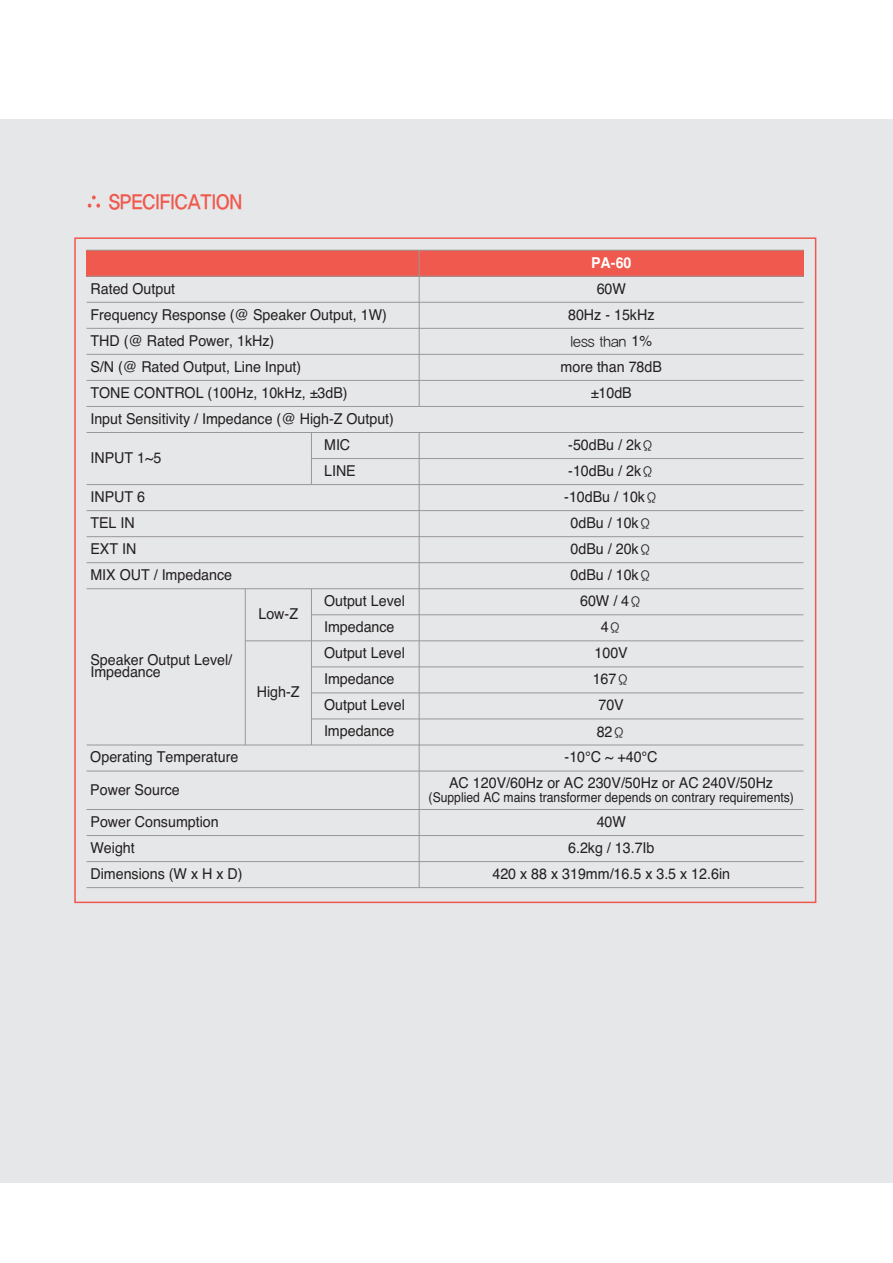
<style>
.page{position:relative;width:893px;height:1263px;background:#fff}
.page>*{position:absolute;margin:0;border:0;box-sizing:border-box;transform-origin:0 0}
.t1{font:21px "YDVYGO Std 14";color:#f0594d;scale:.9 1}
.t2{font:15px/12px "Helvetica";color:#231f20;scale:.95 1}
.t3{font:15px "YDVYGO Std 12";color:#231f20;scale:.95 1}
.t4{font:700 15px "Helvetica";color:#fff;scale:.95 1}
.t5{font:13.5px "Helvetica";color:#231f20;scale:.9 1}
.s1{font-family:"YDVYGO Std 25"}
.s2{font-family:"Helvetica"}
.s3{font-family:"YDVYGO Std 12"}
</style>
<div class="page">
<div style="left:0;top:119px;width:893px;height:1063px;background:#e6e7e9"></div>
<div style="left:87px;top:250px;width:332px;height:26px;background:#f0594d"></div>
<div style="left:419px;top:250px;width:384px;height:26px;background:#f0594d"></div>
<hr style="left:245px;top:589px;width:1px;height:156px;background:#9a9897">
<hr style="left:311px;top:432px;width:1px;height:53px;background:#9a9897">
<hr style="left:311px;top:589px;width:1px;height:156px;background:#9a9897">
<hr style="left:419px;top:250px;width:1px;height:156px;background:#9a9897">
<hr style="left:419px;top:432px;width:1px;height:456px;background:#9a9897">
<hr style="left:87px;top:250px;width:716px;height:1px;background:#9a9897">
<hr style="left:87px;top:276px;width:716px;height:1px;background:#9a9897">
<hr style="left:87px;top:302px;width:716px;height:1px;background:#9a9897">
<hr style="left:87px;top:328px;width:716px;height:1px;background:#9a9897">
<hr style="left:87px;top:354px;width:716px;height:1px;background:#9a9897">
<hr style="left:87px;top:380px;width:716px;height:1px;background:#9a9897">
<hr style="left:87px;top:406px;width:716px;height:1px;background:#9a9897">
<hr style="left:87px;top:432px;width:716px;height:1px;background:#9a9897">
<hr style="left:311px;top:458px;width:492px;height:1px;background:#9a9897">
<hr style="left:87px;top:484px;width:716px;height:1px;background:#9a9897">
<hr style="left:87px;top:510px;width:716px;height:1px;background:#9a9897">
<hr style="left:87px;top:536px;width:716px;height:1px;background:#9a9897">
<hr style="left:87px;top:562px;width:716px;height:1px;background:#9a9897">
<hr style="left:87px;top:588px;width:716px;height:1px;background:#9a9897">
<hr style="left:311px;top:614px;width:492px;height:1px;background:#9a9897">
<hr style="left:245px;top:640px;width:558px;height:1px;background:#9a9897">
<hr style="left:311px;top:667px;width:492px;height:1px;background:#9a9897">
<hr style="left:311px;top:693px;width:492px;height:1px;background:#9a9897">
<hr style="left:311px;top:719px;width:492px;height:1px;background:#9a9897">
<hr style="left:87px;top:745px;width:716px;height:1px;background:#9a9897">
<hr style="left:87px;top:771px;width:716px;height:1px;background:#9a9897">
<hr style="left:87px;top:809px;width:716px;height:1px;background:#9a9897">
<hr style="left:87px;top:835px;width:716px;height:1px;background:#9a9897">
<hr style="left:87px;top:861px;width:716px;height:1px;background:#9a9897">
<hr style="left:87px;top:887px;width:716px;height:1px;background:#9a9897">
<h1 class="t1" style="left:85px;top:191px;width:176px"><span class="s1">∴</span> SPECIFICATION</h1>
<p class="t4" style="left:591px;top:254px;width:44px">PA-60</p>
<p class="t2" style="left:91px;top:282px;width:91px">Rated Output</p>
<p class="t2" style="left:597px;top:282px;width:32px">60W</p>
<p class="t2" style="left:90px;top:308px;width:314px">Frequency Response (@ Speaker Output, 1W)</p>
<p class="t2" style="left:568px;top:308px;width:92px">80Hz - 15kHz</p>
<p class="t2" style="left:90px;top:334px;width:195px">THD (@ Rated Power, 1kHz)</p>
<p class="t3" style="left:570px;top:334px;width:87px">less than <span class="s2">1%</span></p>
<p class="t2" style="left:90px;top:361px;width:223px">S/N (@ Rated Output, Line Input)</p>
<p class="t2" style="left:561px;top:361px;width:108px">more than 78dB</p>
<p class="t2" style="left:90px;top:387px;width:272px">TONE CONTROL (100Hz, 10kHz, ±3dB)</p>
<p class="t2" style="left:591px;top:387px;width:45px">±10dB</p>
<p class="t2" style="left:90px;top:413px;width:321px">Input Sensitivity / Impedance (@ High-Z Output)</p>
<p class="t2" style="left:90px;top:452px;width:76px">INPUT 1~5</p>
<p class="t2" style="left:324px;top:439px;width:29px">MIC</p>
<p class="t2" style="left:568px;top:439px;width:92px">-50dBu / 2k<span class="s3">Ω</span></p>
<p class="t2" style="left:324px;top:465px;width:35px">LINE</p>
<p class="t2" style="left:568px;top:465px;width:92px">-10dBu / 2k<span class="s3">Ω</span></p>
<p class="t2" style="left:90px;top:491px;width:59px">INPUT 6</p>
<p class="t2" style="left:564px;top:491px;width:100px">-10dBu / 10k<span class="s3">Ω</span></p>
<p class="t2" style="left:90px;top:517px;width:48px">TEL IN</p>
<p class="t2" style="left:571px;top:517px;width:87px">0dBu / 10k<span class="s3">Ω</span></p>
<p class="t2" style="left:90px;top:543px;width:50px">EXT IN</p>
<p class="t2" style="left:571px;top:543px;width:87px">0dBu / 20k<span class="s3">Ω</span></p>
<p class="t2" style="left:90px;top:569px;width:151px">MIX OUT / Impedance</p>
<p class="t2" style="left:571px;top:569px;width:87px">0dBu / 10k<span class="s3">Ω</span></p>
<p class="t2" style="left:90px;top:654px;width:151px">Speaker Output Level/<br>Impedance</p>
<p class="t2" style="left:258px;top:608px;width:43px">Low-Z</p>
<p class="t2" style="left:257px;top:686px;width:46px">High-Z</p>
<p class="t2" style="left:324px;top:595px;width:87px">Output Level</p>
<p class="t2" style="left:580px;top:595px;width:67px">60W / 4<span class="s3">Ω</span></p>
<p class="t2" style="left:324px;top:621px;width:76px">Impedance</p>
<p class="t2" style="left:601px;top:621px;width:24px">4<span class="s3">Ω</span></p>
<p class="t2" style="left:324px;top:647px;width:87px">Output Level</p>
<p class="t2" style="left:594px;top:647px;width:37px">100V</p>
<p class="t2" style="left:324px;top:673px;width:76px">Impedance</p>
<p class="t2" style="left:593px;top:673px;width:40px">167<span class="s3">Ω</span></p>
<p class="t2" style="left:324px;top:699px;width:87px">Output Level</p>
<p class="t2" style="left:598px;top:699px;width:28px">70V</p>
<p class="t2" style="left:324px;top:725px;width:76px">Impedance</p>
<p class="t2" style="left:597px;top:725px;width:32px">82<span class="s3">Ω</span></p>
<p class="t2" style="left:90px;top:751px;width:157px">Operating Temperature</p>
<p class="t2" style="left:565px;top:751px;width:99px">-10℃ ~ +40℃</p>
<p class="t2" style="left:90px;top:783px;width:96px">Power Source</p>
<p class="t2" style="left:449px;top:777px;width:342px">AC 120V/60Hz or AC 230V/50Hz or AC 240V/50Hz</p>
<p class="t5" style="left:429px;top:789px;width:407px">(Supplied AC mains transformer depends on contrary requirements)</p>
<p class="t2" style="left:91px;top:816px;width:137px">Power Consumption</p>
<p class="t2" style="left:597px;top:816px;width:32px">40W</p>
<p class="t2" style="left:90px;top:842px;width:48px">Weight</p>
<p class="t2" style="left:568px;top:842px;width:92px">6.2kg / 13.7Ib</p>
<p class="t2" style="left:90px;top:868px;width:162px">Dimensions (W x H x D)</p>
<p class="t2" style="left:492px;top:868px;width:252px">420 x 88 x 319mm/16.5 x 3.5 x 12.6in</p>
</div>
